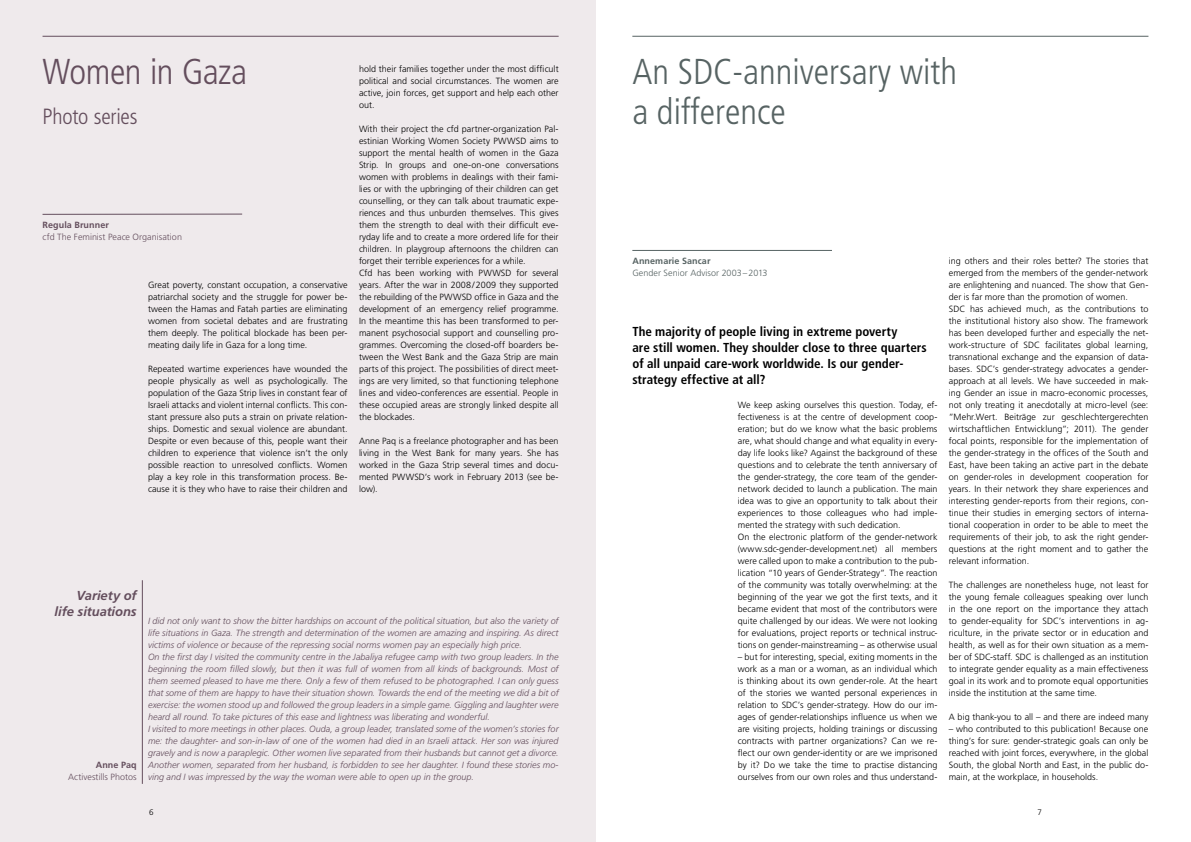
<style>
.page{position:relative;width:1191px;height:842px;background:#fff}
.page>*{position:absolute;margin:0;border:0;box-sizing:border-box;transform-origin:0 0}
.t1{font:300 condensed 36px/40px "Frutiger LT Std";color:#576363}
.t2{font:300 condensed 36px "Frutiger LT Std";letter-spacing:-.015em;color:#644e5d}
.t3{font:300 condensed 22px "Frutiger LT Std";letter-spacing:-.01em;color:#644e5d}
.t4{font:700 condensed 13px/16px "Frutiger LT Std";color:#000}
.t5{font:italic 700 13px/16px "Frutiger LT Std";letter-spacing:-.005em;color:#644e5d;text-align:right}
.t6{font:300 9px/12px "Frutiger LT Std";letter-spacing:.005em;color:#000;text-align:justify}
.t7{font:italic 300 9px/12px "Frutiger LT Std";color:#644e5d}
.t8{font:300 9px "Frutiger LT Std";letter-spacing:.005em;color:#644e5d}
.t9{font:300 9px "Frutiger LT Std";letter-spacing:.005em;color:#576363}
.t10{font:700 9px "Frutiger LT Std";letter-spacing:.01em;color:#644e5d}
.t11{font:700 9px "Frutiger LT Std";letter-spacing:.01em;color:#576363}
.t12{font:300 8px "Frutiger LT Std";color:#000}
</style>
<div class="page">
<div style="left:0;top:0;width:595px;height:842px;background:#efeaec"></div>
<hr style="left:43px;top:214px;width:199px;height:1px;background:#644e5d">
<hr style="left:632px;top:250px;width:200px;height:1px;background:#576363">
<hr style="left:632px;top:36px;width:516px;height:1px;background:#576363">
<hr style="left:43px;top:36px;width:515px;height:1px;background:#644e5d">
<hr style="left:142px;top:580px;width:1px;height:204px;background:#644e5d">
<h1 class="t2" style="left:43px;top:51px;width:206px">Women in Gaza</h1>
<h2 class="t3" style="left:43px;top:104px;width:96px">Photo series</h2>
<p class="t10" style="left:43px;top:220px;width:68px">Regula Brunner</p>
<p class="t8" style="left:43px;top:232px;width:141px">cfd The Feminist Peace Organisation</p>
<p class="t6" style="left:148px;top:279px;width:201px">Great poverty, constant occupation, a conservative patriarchal society and the struggle for power be&shy;tween the Hamas and Fatah parties are eliminating women from societal debates and are frustrating them deeply. The political blockade has been per&shy;meating daily life in Gaza for a long time.</p>
<p class="t6" style="left:148px;top:363px;width:201px">Repeated wartime experiences have wounded the people physically as well as psychologically. The population of the Gaza Strip lives in constant fear of Israeli attacks and violent internal conflicts. This con&shy;stant pressure also puts a strain on private relation&shy;ships. Domestic and sexual violence are abundant.<br>Despite or even because of this, people want their children to experience that violence isn’t the only possible reaction to unresolved conflicts. Women play a key role in this transformation process. Be&shy;cause it is they who have to raise their children and</p>
<p class="t6" style="left:359px;top:63px;width:201px">hold their families together under the most difficult political and social circumstances. The women are active, join forces, get support and help each other out.</p>
<p class="t6" style="left:359px;top:123px;width:201px;text-align:left">With their project the cfd partner-organization Pal&shy;estinian Working Women Society PWWSD aims to support the mental health of women in the Gaza Strip. In groups and one-on-one conversations women with problems in dealings with their fami&shy;lies or with the upbringing of their children can get counselling, or they can talk about traumatic expe&shy;riences and thus unburden themselves. This gives them the strength to deal with their difficult eve&shy;ryday life and to create a more ordered life for their children. In playgroup afternoons the children can forget their terrible experiences for a while.<br>Cfd has been working with PWWSD for several years. After the war in 2008/2009 they supported the rebuilding of the PWWSD office in Gaza and the development of an emergency relief programme.<br>In the meantime this has been transformed to per&shy;manent psychosocial support and counselling pro&shy;grammes. Overcoming the closed-off boarders be&shy;tween the West Bank and the Gaza Strip are main parts of this project. The possibilities of direct meet&shy;ings are very limited, so that functioning telephone lines and video-conferences are essential. People in these occupied areas are strongly linked despite all the blockades.</p>
<p class="t6" style="left:359px;top:435px;width:201px">Anne Paq is a freelance photographer and has been living in the West Bank for many years. She has worked in the Gaza Strip several times and docu&shy;mented PWWSD’s work in February 2013 (see be&shy;low).</p>
<h3 class="t5" style="left:55px;top:588px;width:84px">Variety of life situations</h3>
<p class="t10" style="left:96px;top:760px;width:42px">Anne Paq</p>
<p class="t8" style="left:68px;top:772px;width:70px">Activestills Photos</p>
<p class="t7" style="left:148px;top:615px;width:412px">I did not only want to show the bitter hardships on account of the political situation, but also the variety of life situations in Gaza. The strength and determination of the women are amazing and inspiring. As direct victims of violence or because of the repressing social norms women pay an especially high price.<br>On the first day I visited the community centre in the Jabaliya refugee camp with two group leaders. In the beginning the room filled slowly, but then it was full of women from all kinds of backgrounds. Most of them seemed pleased to have me there. Only a few of them refused to be photographed. I can only guess that some of them are happy to have their situation shown. Towards the end of the meeting we did a bit of exercise: the women stood up and followed the group leaders in a simple game. Giggling and laughter were heard all round. To take pictures of this ease and lightness was liberating and wonderful.<br>I visited to more meetings in other places. Ouda, a group leader, translated some of the women’s stories for me: the daughter- and son-in-law of one of the women had died in an Israeli attack. Her son was injured gravely and is now a paraplegic. Other women live separated from their husbands but cannot get a divorce.<br>Another women, separated from her husband, is forbidden to see her daughter. I found these stories mo&shy;ving and I was impressed by the way the woman were able to open up in the group.</p>
<h1 class="t1" style="left:632px;top:52px;width:326px">An SDC-anniversary with a difference</h1>
<p class="t11" style="left:632px;top:256px;width:80px">Annemarie Sancar</p>
<p class="t9" style="left:632px;top:268px;width:137px">Gender Senior Advisor 2003–2013</p>
<h3 class="t4" style="left:632px;top:324px;width:296px">The majority of people living in extreme poverty<br>are still women. They shoulder close to three quarters of all unpaid care-work worldwide. Is our gender&shy;strategy effective at all?</h3>
<p class="t6" style="left:738px;top:399px;width:201px;text-align:left">We keep asking ourselves this question. Today, ef&shy;fectiveness is at the centre of development coop&shy;eration; but do we know what the basic problems are, what should change and what equality in every&shy;day life looks like? Against the background of these questions and to celebrate the tenth anniversary of the gender-strategy, the core team of the gender&shy;network decided to launch a publication. The main idea was to give an opportunity to talk about their experiences to those colleagues who had imple&shy;mented the strategy with such dedication.<br>On the electronic platform of the gender-network (www.sdc-gender-development.net) all members were called upon to make a contribution to the pub&shy;lication “10 years of Gender-Strategy”. The reaction of the community was totally overwhelming: at the beginning of the year we got the first texts, and it became evident that most of the contributors were quite challenged by our ideas. We were not looking for evaluations, project reports or technical instruc&shy;tions on gender-mainstreaming – as otherwise usual</p>
<p class="t6" style="left:738px;top:651px;width:201px">– but for interesting, special, exiting moments in the work as a man or a woman, as an individual which is thinking about its own gender-role. At the heart of the stories we wanted personal experiences in relation to SDC’s gender-strategy. How do our im&shy;ages of gender-relationships influence us when we are visiting projects, holding trainings or discussing contracts with partner organizations? Can we re&shy;flect our own gender-identity or are we imprisoned by it? Do we take the time to practise distancing ourselves from our own roles and thus understand-</p>
<p class="t6" style="left:948px;top:255px;width:201px;text-align:left">ing others and their roles better? The stories that emerged from the members of the gender-network are enlightening and nuanced. The show that Gen&shy;der is far more than the promotion of women.<br>SDC has achieved much, as the contributions to the institutional history also show. The framework has been developed further and especially the net&shy;work-structure of SDC facilitates global learning, transnational exchange and the expansion of data&shy;bases. SDC’s gender-strategy advocates a gender&shy;approach at all levels. We have succeeded in mak&shy;ing Gender an issue in macro-economic processes, not only treating it anecdotally at micro-level (see: ”Mehr.Wert. Beiträge zur geschlechtergerechten wirtschaftlichen Entwicklung”; 2011). The gender focal points, responsible for the implementation of the gender-strategy in the offices of the South and East, have been taking an active part in the debate on gender-roles in development cooperation for years. In their network they share experiences and interesting gender-reports from their regions, con&shy;tinue their studies in emerging sectors of interna&shy;tional cooperation in order to be able to meet the requirements of their job, to ask the right gender&shy;questions at the right moment and to gather the relevant information.</p>
<p class="t6" style="left:948px;top:579px;width:201px">The challenges are nonetheless huge, not least for the young female colleagues speaking over lunch in the one report on the importance they attach to gender-equality for SDC’s interventions in ag&shy;riculture, in the private sector or in education and health, as well as for their own situation as a mem&shy;ber of SDC-staff. SDC is challenged as an institution to integrate gender equality as a main effectiveness goal in its work and to promote equal opportunities inside the institution at the same time.</p>
<p class="t6" style="left:948px;top:711px;width:201px">A big thank-you to all – and there are indeed many</p>
<p class="t6" style="left:948px;top:723px;width:201px">– who contributed to this publication! Because one thing’s for sure: gender-strategic goals can only be reached with joint forces, everywhere, in the global South, the global North and East, in the public do&shy;main, at the workplace, in households.</p>
<p class="t12" style="left:149px;top:808px;width:6px">6</p>
<p class="t12" style="left:1037px;top:808px;width:6px">7</p>
</div>
